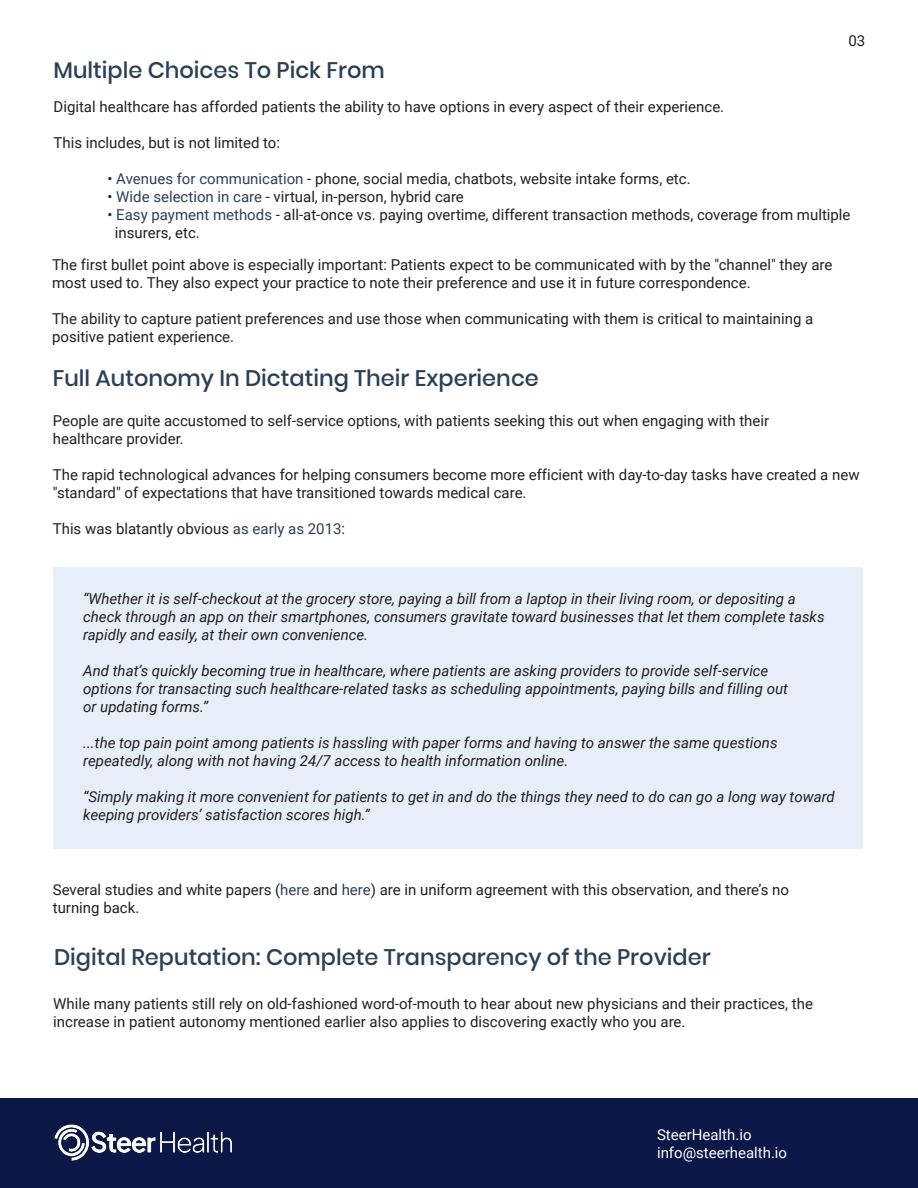
<style>
.page{position:relative;width:918px;height:1188px;background:#fff}
.page>*{position:absolute;margin:0;border:0;box-sizing:border-box;transform-origin:0 0}
.t1{font:500 22.5px "Poppins";color:#2c4055}
.t2{font:15px/18px "Roboto";color:#221f1f}
.t3{font:italic 15px/18px "Roboto";color:#221f1f}
.t4{font:15px/18px "Roboto";color:#fff}
.s1{color:#2c4055}
</style>
<div class="page">
<div style="left:53px;top:567px;width:810px;height:282px;background:#e7eef7"></div>
<div style="left:0;top:1098px;width:918px;height:90px;background:#0a1747"></div>
<img style="left:54px;top:1125px;width:178px;height:36px">
<h1 class="t1" style="left:54px;top:57px;width:333px">Multiple Choices To Pick From</h1>
<p class="t2" style="left:848px;top:31px;width:18px">03</p>
<p class="t2" style="left:54px;top:97px;width:672px">Digital healthcare has afforded patients the ability to have options in every aspect of their experience.</p>
<p class="t2" style="left:54px;top:133px;width:228px">This includes, but is not limited to:</p>
<p class="t2" style="left:108px;top:169px;width:585px">• <span class="s1">Avenues for communication</span> - phone, social media, chatbots, website intake forms, etc.</p>
<p class="t2" style="left:108px;top:187px;width:358px">• <span class="s1">Wide selection in care</span> - virtual, in-person, hybrid care</p>
<p class="t2" style="left:115px;top:205px;width:737px;text-indent:-7px">• <span class="s1">Easy payment methods</span> - all-at-once vs. paying overtime, different transaction methods, coverage from multiple insurers, etc.</p>
<p class="t2" style="left:52px;top:255px;width:782px">The first bullet point above is especially important: Patients expect to be communicated with by the "channel" they are most used to. They also expect your practice to note their preference and use it in future correspondence.</p>
<p class="t2" style="left:52px;top:309px;width:763px">The ability to capture patient preferences and use those when communicating with them is critical to maintaining a positive patient experience.</p>
<h1 class="t1" style="left:53px;top:365px;width:488px">Full Autonomy In Dictating Their Experience</h1>
<p class="t2" style="left:53px;top:411px;width:718px">People are quite accustomed to self-service options, with patients seeking this out when engaging with their healthcare provider.</p>
<p class="t2" style="left:53px;top:465px;width:808px">The rapid technological advances for helping consumers become more efficient with day-to-day tasks have created a new "standard" of expectations that have transitioned towards medical care.</p>
<p class="t2" style="left:53px;top:519px;width:294px">This was blatantly obvious <span class="s1">as early as 2013</span>:</p>
<p class="t3" style="left:83px;top:589px;width:743px">“Whether it is self-checkout at the grocery store, paying a bill from a laptop in their living room, or depositing a check through an app on their smartphones, consumers gravitate toward businesses that let them complete tasks rapidly and easily, at their own convenience.</p>
<p class="t3" style="left:83px;top:661px;width:706px">And that’s quickly becoming true in healthcare, where patients are asking providers to provide self-service options for transacting such healthcare-related tasks as scheduling appointments, paying bills and filling out or updating forms.”</p>
<p class="t3" style="left:83px;top:733px;width:696px">...the top pain point among patients is hassling with paper forms and having to answer the same questions repeatedly, along with not having 24/7 access to health information online.</p>
<p class="t3" style="left:83px;top:787px;width:753px">“Simply making it more convenient for patients to get in and do the things they need to do can go a long way toward keeping providers’ satisfaction scores high.”</p>
<p class="t2" style="left:53px;top:880px;width:738px">Several studies and white papers (<span class="s1">here</span> and <span class="s1">here</span>) are in uniform agreement with this observation, and there’s no turning back.</p>
<h1 class="t1" style="left:54px;top:944px;width:658px">Digital Reputation: Complete Transparency of the Provider</h1>
<p class="t2" style="left:53px;top:994px;width:761px">While many patients still rely on old-fashioned word-of-mouth to hear about new physicians and their practices, the increase in patient autonomy mentioned earlier also applies to discovering exactly who you are.</p>
<p class="t4" style="left:657px;top:1126px;width:132px">SteerHealth.io info@steerhealth.io</p>
</div>
